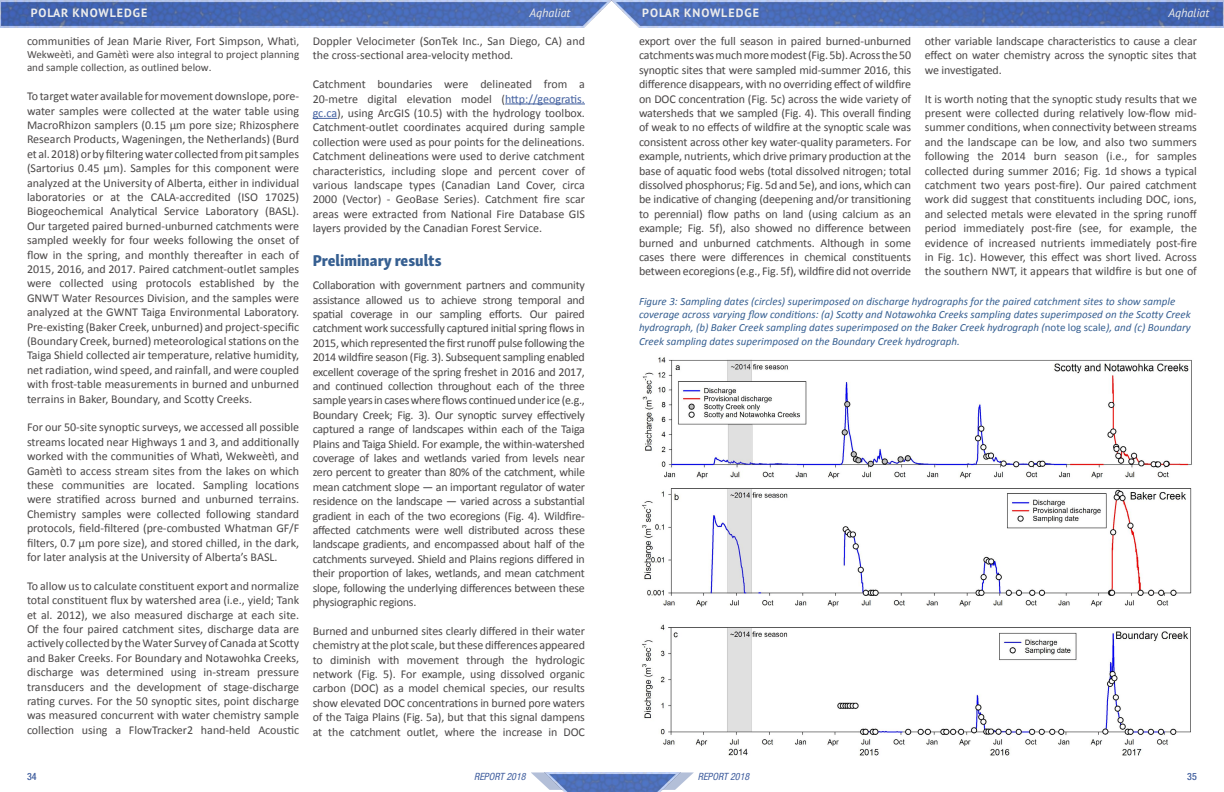
<style>
.page{position:relative;width:1224px;height:792px;background:#fff}
.page>*{position:absolute;margin:0;border:0;box-sizing:border-box;transform-origin:0 0}
.t1{font:16px "Skolar Sans Latn Cn Eb";color:#365f91}
.t2{font:12px/14.4px "Calibri";color:#4a4747;text-align:justify}
.t3{font:700 12px "PT Sans";letter-spacing:.08em;color:#ededed}
.t4{font:italic 12px "PT Sans";color:#ededed}
.t5{font:italic 11px/13.2px "Calibri";color:#365f91}
.t6{font:11px/13.2px "Calibri";color:#4a4747}
.t7{font:italic condensed 10px "Helvetica Neue LT Std";color:#415f9f}
.t8{font:500 condensed 10px "Helvetica Neue LT Std";color:#415f9f}
.s1{font-size:11px}
.s2{color:#415f9f}
.s3{font-style:normal}
</style>
<div class="page">
<img style="left:0;top:0;width:1224px;height:27px">
<svg style="left:531px;top:772px;width:65px;height:14px"></svg>
<img style="left:545px;top:773px;width:83px;height:19px">
<svg style="left:628px;top:772px;width:66px;height:20px"></svg>
<hr style="left:505px;top:104px;width:80px;height:1px;background:#415f9f">
<svg style="left:313px;top:118px;width:24px;height:1px"></svg>
<img style="left:642px;top:357px;width:550px;height:399px">
<p class="t3" style="left:31px;top:5px;width:118px">POLAR KNOWLEDGE</p>
<p class="t4" style="left:529px;top:5px;width:42px">Aqhaliat</p>
<p class="t2" style="left:27px;top:34px;width:274px">communities of Jean Marie River, Fort Simpson, What<span class="s1">ì,</span></p>
<p class="t6" style="left:27px;top:48px;width:274px">Wekweètì, and Gamètì were also integral to project planning and sample collection, as outlined below.</p>
<p class="t2" style="left:27px;top:89px;width:274px">To target water available for movement downslope, pore&shy;water samples were collected at the water table using MacroRhizon samplers (0.15 µm pore size; Rhizosphere Research Products, Wageningen, the Netherlands) (Burd et al. 2018) or by filtering water collected from pit samples (Sartorius 0.45 µm). Samples for this component were analyzed at the University of Alberta, either in individual laboratories or at the CALA-accredited (ISO 17025)<br>Biogeochemical Analytical Service Laboratory (BASL).<br>Our targeted paired burned-unburned catchments were sampled weekly for four weeks following the onset of flow in the spring, and monthly thereafter in each of 2015, 2016, and 2017. Paired catchment-outlet samples were collected using protocols established by the GNWT Water Resources Division, and the samples were analyzed at the GWNT Taiga Environmental Laboratory.<br>Pre-existing (Baker Creek, unburned) and project-specific (Boundary Creek, burned) meteorological stations on the Taiga Shield collected air temperature, relative humidity, net radiation, wind speed, and rainfall, and were coupled with frost-table measurements in burned and unburned terrains in Baker, Boundary, and Scotty Creeks.</p>
<p class="t2" style="left:27px;top:420px;width:274px">For our 50-site synoptic surveys, we accessed all possible streams located near Highways 1 and 3, and additionally worked with the communities of Whatì, Wekweètì, and Gamètì to access stream sites from the lakes on which these communities are located. Sampling locations were stratified across burned and unburned terrains.<br>Chemistry samples were collected following standard protocols, field-filtered (pre-combusted Whatman GF/F filters, 0.7 µm pore size), and stored chilled, in the dark, for later analysis at the University of Alberta’s BASL.</p>
<p class="t2" style="left:27px;top:579px;width:274px">To allow us to calculate constituent export and normalize total constituent flux by watershed area (i.e., yield; Tank et al. 2012), we also measured discharge at each site.<br>Of the four paired catchment sites, discharge data are actively collected by the Water Survey of Canada at Scotty and Baker Creeks. For Boundary and Notawohka Creeks, discharge was determined using in-stream pressure transducers and the development of stage-discharge rating curves. For the 50 synoptic sites, point discharge was measured concurrent with water chemistry sample collection using a FlowTracker2 hand-held Acoustic</p>
<p class="t2" style="left:313px;top:34px;width:274px">Doppler Velocimeter (SonTek Inc., San Diego, CA) and the cross-sectional area-velocity method.</p>
<p class="t2" style="left:313px;top:77px;width:274px">Catchment boundaries were delineated from a 20-metre digital elevation model (<span class="s2">http://geogratis. gc.ca</span>), using ArcGIS (10.5) with the hydrology toolbox.<br>Catchment-outlet coordinates acquired during sample collection were used as pour points for the delineations.<br>Catchment delineations were used to derive catchment characteristics, including slope and percent cover of various landscape types (Canadian Land Cover, circa 2000 (Vector) - GeoBase Series). Catchment fire scar areas were extracted from National Fire Database GIS layers provided by the Canadian Forest Service.</p>
<h1 class="t1" style="left:313px;top:247px;width:130px">Preliminary results</h1>
<p class="t2" style="left:313px;top:278px;width:274px">Collaboration with government partners and community assistance allowed us to achieve strong temporal and spatial coverage in our sampling efforts. Our paired catchment work successfully captured initial spring flows in 2015, which represented the first runoff pulse following the 2014 wildfire season (Fig. 3). Subsequent sampling enabled excellent coverage of the spring freshet in 2016 and 2017, and continued collection throughout each of the three sample years in cases where flows continued under ice (e.g., Boundary Creek; Fig. 3). Our synoptic survey effectively captured a range of landscapes within each of the Taiga Plains and Taiga Shield. For example, the within-watershed coverage of lakes and wetlands varied from levels near zero percent to greater than 80% of the catchment, while mean catchment slope — an important regulator of water residence on the landscape — varied across a substantial gradient in each of the two ecoregions (Fig. 4). Wildfire&shy;affected catchments were well distributed across these landscape gradients, and encompassed about half of the catchments surveyed. Shield and Plains regions differed in their proportion of lakes, wetlands, and mean catchment slope, following the underlying differences between these physiographic regions.</p>
<p class="t2" style="left:313px;top:624px;width:274px">Burned and unburned sites clearly differed in their water chemistry at the plot scale, but these differences appeared to diminish with movement through the hydrologic network (Fig. 5). For example, using dissolved organic carbon (DOC) as a model chemical species, our results show elevated DOC concentrations in burned pore waters of the Taiga Plains (Fig. 5a), but that this signal dampens at the catchment outlet, where the increase in DOC</p>
<p class="t8" style="left:27px;top:770px;width:11px">34</p>
<p class="t7" style="left:474px;top:770px;width:53px">REPORT 2018</p>
<p class="t3" style="left:642px;top:5px;width:118px">POLAR KNOWLEDGE</p>
<p class="t4" style="left:1168px;top:5px;width:42px">Aqhaliat</p>
<p class="t2" style="left:925px;top:34px;width:274px">other variable landscape characteristics to cause a clear effect on water chemistry across the synoptic sites that we investigated.</p>
<p class="t2" style="left:925px;top:91px;width:274px">It is worth noting that the synoptic study results that we present were collected during relatively low-flow mid&shy;summer conditions, when connectivity between streams and the landscape can be low, and also two summers following the 2014 burn season (i.e., for samples collected during summer 2016; Fig. 1d shows a typical catchment two years post-fire). Our paired catchment work did suggest that constituents including DOC, ions, and selected metals were elevated in the spring runoff period immediately post-fire (see, for example, the evidence of increased nutrients immediately post-fire in Fig. 1c). However, this effect was short lived. Across the southern NWT, it appears that wildfire is but one of</p>
<p class="t2" style="left:639px;top:34px;width:274px">export over the full season in paired burned-unburned catchments was much more modest (Fig. 5b). Across the 50 synoptic sites that were sampled mid-summer 2016, this difference disappears, with no overriding effect of wildfire on DOC concentration (Fig. 5c) across the wide variety of watersheds that we sampled (Fig. 4). This overall finding of weak to no effects of wildfire at the synoptic scale was consistent across other key water-quality parameters. For example, nutrients, which drive primary production at the base of aquatic food webs (total dissolved nitrogen; total dissolved phosphorus; Fig. 5d and 5e), and ions, which can be indicative of changing (deepening and/or transitioning to perennial) flow paths on land (using calcium as an example; Fig. 5f), also showed no difference between burned and unburned catchments. Although in some cases there were differences in chemical constituents between ecoregions (e.g., Fig. 5f), wildfire did not override</p>
<p class="t5" style="left:639px;top:294px;width:553px">Figure 3: Sampling dates (circles) superimposed on discharge hydrographs for the paired catchment sites to show sample coverage across varying flow conditions: (a) Scotty and Notawohka Creeks sampling dates superimposed on the Scotty Creek hydrograph, (b) Baker Creek sampling dates superimposed on the Baker Creek hydrograph (<span class="s3">note log scale</span>), and (c) Boundary Creek sampling dates superimposed on the Boundary Creek hydrograph.</p>
<p class="t7" style="left:698px;top:770px;width:53px">REPORT 2018</p>
<p class="t8" style="left:1187px;top:770px;width:11px">35</p>
</div>
